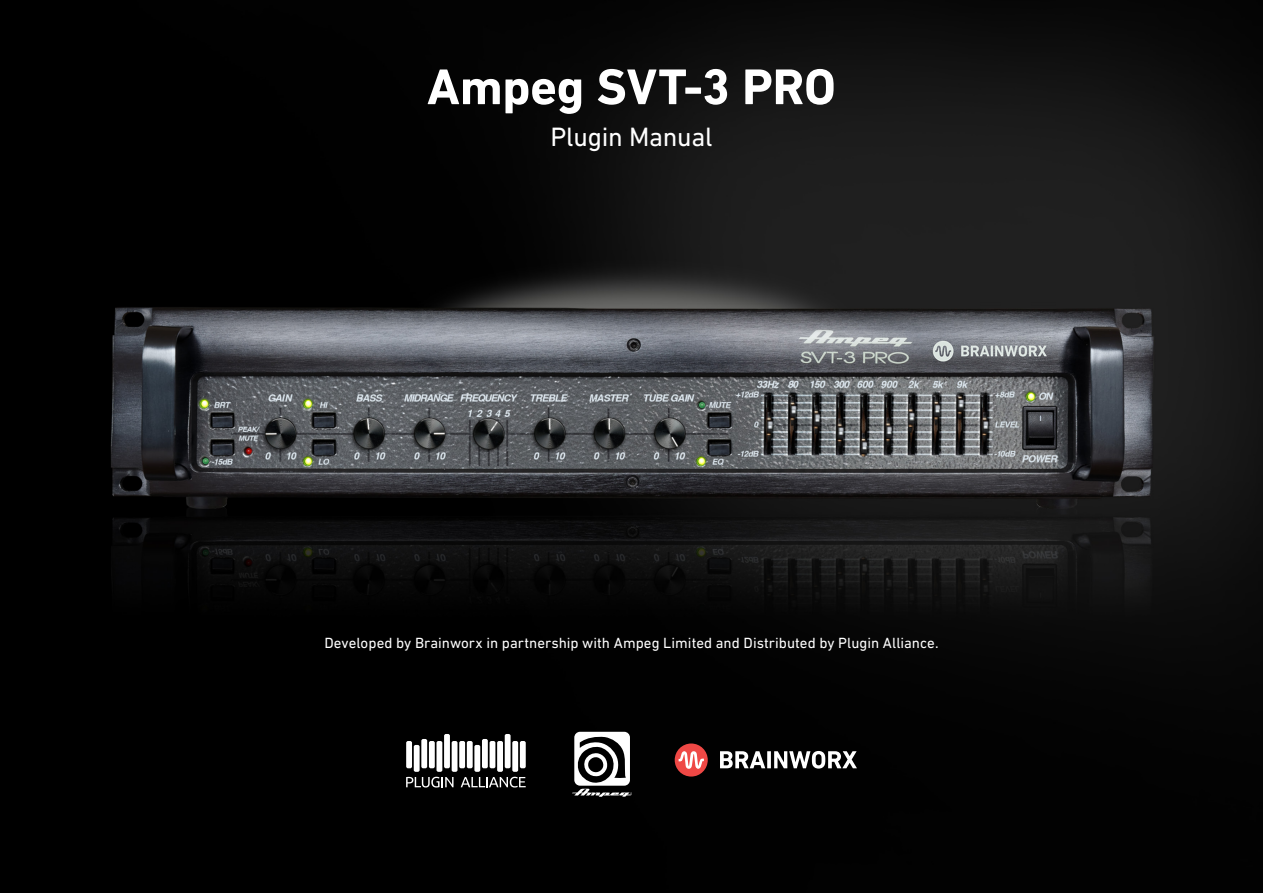
<style>
.page{position:relative;width:1263px;height:893px;background:#fff}
.page>*{position:absolute;margin:0;border:0;box-sizing:border-box;transform-origin:0 0}
.Headline_Cover{font:700 51px "DIN Next LT Pro";letter-spacing:-.005em;color:#fff}
.Subheadline_Cover{font:27px "DIN Next LT Pro";letter-spacing:-.015em;color:#fff}
.Text_Cover{font:15px "DIN Next LT Pro";letter-spacing:.005em;color:#fff}
</style>
<div class="page">
<img style="left:0;top:0;width:1263px;height:893px">
<div style="left:675px;top:743px;width:33px;height:33px;background:#ef4845;border-radius:50%"></div>
<svg style="left:679px;top:751px;width:25px;height:18px"></svg>
<svg style="left:720px;top:751px;width:45px;height:17px"></svg>
<svg style="left:767px;top:751px;width:4px;height:17px"></svg>
<svg style="left:774px;top:751px;width:83px;height:18px"></svg>
<div style="left:406px;top:741px;width:6px;height:27px;background:#fff;border-radius:2px"></div>
<div style="left:414px;top:745px;width:6px;height:27px;background:#fff;border-radius:2px"></div>
<div style="left:421px;top:739px;width:6px;height:29px;background:#fff;border-radius:2px"></div>
<div style="left:429px;top:741px;width:6px;height:27px;background:#fff;border-radius:2px"></div>
<div style="left:436px;top:741px;width:6px;height:31px;background:#fff;border-radius:2px"></div>
<div style="left:444px;top:734px;width:6px;height:34px;background:#fff;border-radius:2px"></div>
<div style="left:452px;top:741px;width:5px;height:31px;background:#fff;border-radius:2px"></div>
<div style="left:459px;top:741px;width:6px;height:27px;background:#fff;border-radius:2px"></div>
<div style="left:467px;top:741px;width:6px;height:27px;background:#fff;border-radius:2px"></div>
<div style="left:474px;top:745px;width:6px;height:27px;background:#fff;border-radius:2px"></div>
<div style="left:482px;top:739px;width:6px;height:29px;background:#fff;border-radius:2px"></div>
<div style="left:490px;top:741px;width:5px;height:27px;background:#fff;border-radius:2px"></div>
<div style="left:497px;top:741px;width:6px;height:31px;background:#fff;border-radius:2px"></div>
<div style="left:505px;top:734px;width:6px;height:34px;background:#fff;border-radius:2px"></div>
<div style="left:512px;top:741px;width:6px;height:31px;background:#fff;border-radius:2px"></div>
<div style="left:520px;top:741px;width:5px;height:27px;background:#fff;border-radius:2px"></div>
<svg style="left:461px;top:777px;width:64px;height:10px"></svg>
<svg style="left:406px;top:777px;width:47px;height:10px"></svg>
<svg style="left:572px;top:732px;width:60px;height:65px"></svg>
<p class="Headline_Cover" style="left:427px;top:57px;width:410px">Ampeg SVT-3 PRO</p>
<p class="Subheadline_Cover" style="left:550px;top:121px;width:164px">Plugin Manual</p>
<p class="Text_Cover" style="left:324px;top:634px;width:616px">Developed by Brainworx in partnership with Ampeg Limited and Distributed by Plugin Alliance.</p>
</div>
